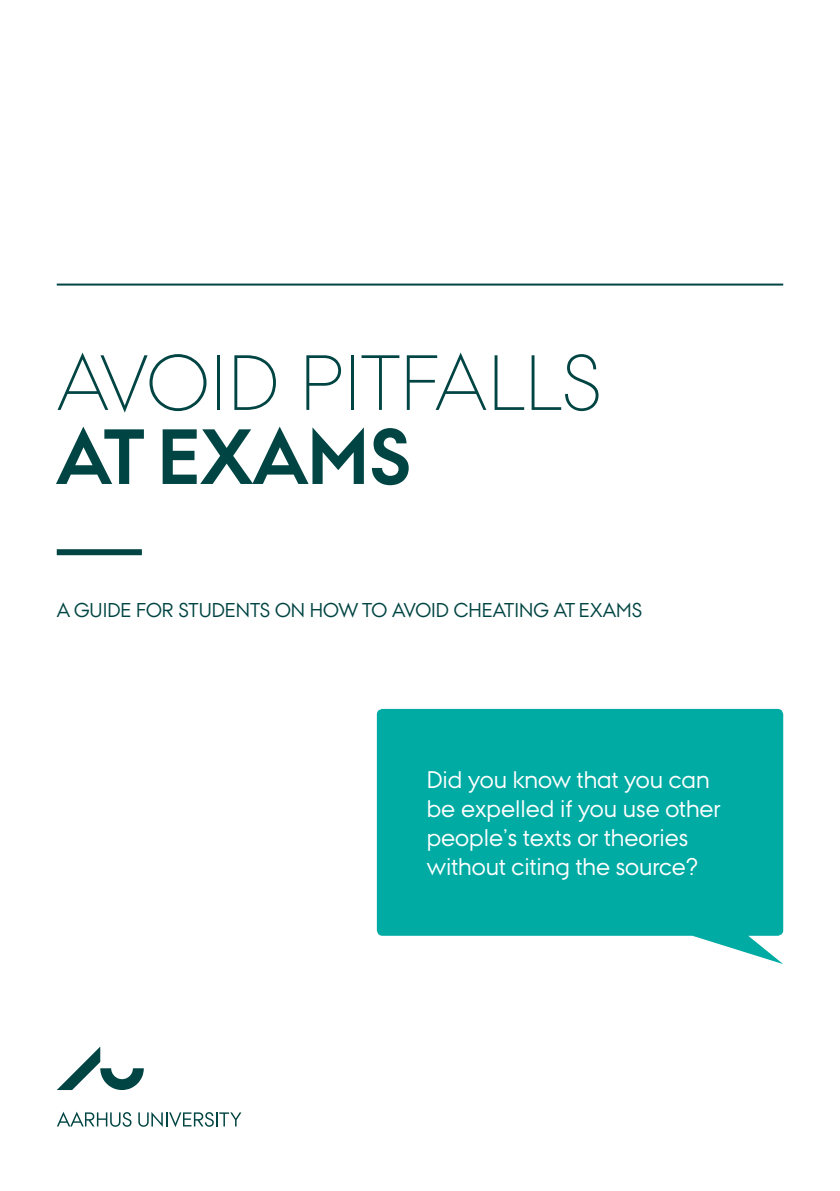
<style>
.page{position:relative;width:840px;height:1191px;background:#fff}
.page>*{position:absolute;margin:0;border:0;box-sizing:border-box;transform-origin:0 0}
.t1{font:300 78px "AU Passata";color:#004543}
.t2{font:700 78px "AU Passata";color:#004543}
.t3{font:24px/28.8px "AU Passata";color:#fff}
.t4{font:20px "AU Passata";color:#004543}
</style>
<div class="page">
<hr style="left:57px;top:283px;width:725px;height:2px;background:#004543">
<div style="left:57px;top:549px;width:85px;height:6px;background:#004543"></div>
<svg style="left:376px;top:709px;width:406px;height:255px;background:#1ab3ad"></svg>
<svg style="left:57px;top:1046px;width:87px;height:44px"></svg>
<svg style="left:57px;top:1112px;width:74px;height:14px"></svg>
<svg style="left:138px;top:1112px;width:103px;height:15px"></svg>
<h1 class="t1" style="left:57px;top:337px;width:547px">AVOID PITFALLS</h1>
<h1 class="t2" style="left:57px;top:411px;width:355px">AT EXAMS</h1>
<p class="t4" style="left:57px;top:599px;width:586px">A guide for students on how to avoid cheating at exams</p>
<p class="t3" style="left:426px;top:765px;width:295px">Did you know that you can be expelled if you use other people’s texts or theories without citing the source?</p>
</div>
